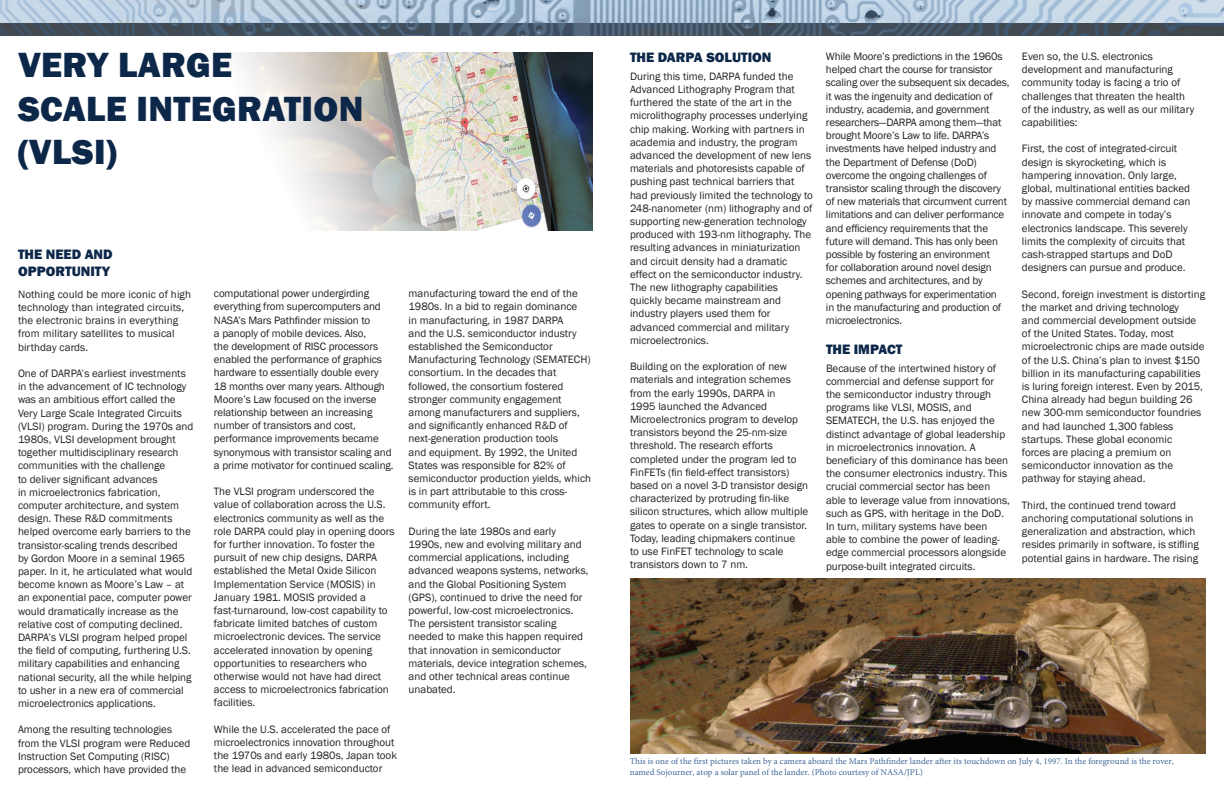
<style>
.page{position:relative;width:1224px;height:792px;background:#fff}
.page>*{position:absolute;margin:0;border:0;box-sizing:border-box;transform-origin:0 0}
.t1{font:800 36px/43.2px "Franklin Gothic";letter-spacing:.01em;color:#0d2749}
.t2{font:800 14px/16.8px "Franklin Gothic";color:#0d2749}
.t3{font:11px/13.2px "Franklin Gothic";color:#231f20}
.t4{font:9px/10.8px "Minion Pro";color:#416899}
</style>
<div class="page">
<img style="left:0;top:0;width:1224px;height:23px">
<img style="left:550px;top:52px;width:43px;height:178px">
<img style="left:630px;top:579px;width:576px;height:175px">
<img style="left:0;top:23px;width:1224px;height:13px">
<img style="left:236px;top:52px;width:314px;height:179px">
<h1 class="t1" style="left:18px;top:44px;width:347px">VERY LARGE<br>SCALE INTEGRATION (VLSI)</h1>
<p class="t2" style="left:18px;top:246px;width:96px">THE NEED AND<br>OPPORTUNITY</p>
<p class="t3" style="left:18px;top:288px;width:175px">Nothing could be more iconic of high technology than integrated circuits, the electronic brains in everything from military satellites to musical birthday cards.</p>
<p class="t3" style="left:18px;top:367px;width:177px">One of DARPA’s earliest investments in the advancement of IC technology was an ambitious effort called the Very Large Scale Integrated Circuits (VLSI) program. During the 1970s and 1980s, VLSI development brought together multidisciplinary research communities with the challenge<br>to deliver significant advances<br>in microelectronics fabrication, computer architecture, and system design. These R&amp;D commitments helped overcome early barriers to the transistor-scaling trends described<br>by Gordon Moore in a seminal 1965 paper. In it, he articulated what would become known as Moore’s Law – at an exponential pace, computer power would dramatically increase as the relative cost of computing declined.<br>DARPA’s VLSI program helped propel the field of computing, furthering U.S. military capabilities and enhancing national security, all the while helping to usher in a new era of commercial microelectronics applications.</p>
<p class="t3" style="left:18px;top:723px;width:174px">Among the resulting technologies from the VLSI program were Reduced Instruction Set Computing (RISC) processors, which have provided the</p>
<p class="t3" style="left:214px;top:287px;width:181px">computational power undergirding everything from supercomputers and NASA’s Mars Pathfinder mission to<br>a panoply of mobile devices. Also,<br>the development of RISC processors enabled the performance of graphics hardware to essentially double every 18 months over many years. Although Moore’s Law focused on the inverse relationship between an increasing number of transistors and cost, performance improvements became synonymous with transistor scaling and a prime motivator for continued scaling.</p>
<p class="t3" style="left:214px;top:485px;width:182px">The VLSI program underscored the value of collaboration across the U.S. electronics community as well as the role DARPA could play in opening doors for further innovation. To foster the pursuit of new chip designs, DARPA established the Metal Oxide Silicon Implementation Service (MOSIS) in January 1981. MOSIS provided a fast-turnaround, low-cost capability to fabricate limited batches of custom microelectronic devices. The service accelerated innovation by opening opportunities to researchers who otherwise would not have had direct access to microelectronics fabrication facilities.</p>
<p class="t3" style="left:214px;top:723px;width:184px">While the U.S. accelerated the pace of microelectronics innovation throughout the 1970s and early 1980s, Japan took the lead in advanced semiconductor</p>
<p class="t3" style="left:409px;top:287px;width:184px">manufacturing toward the end of the 1980s. In a bid to regain dominance<br>in manufacturing, in 1987 DARPA<br>and the U.S. semiconductor industry established the Semiconductor Manufacturing Technology (SEMATECH) consortium. In the decades that followed, the consortium fostered stronger community engagement among manufacturers and suppliers, and significantly enhanced R&amp;D of next-generation production tools<br>and equipment. By 1992, the United States was responsible for 82% of semiconductor production yields, which is in part attributable to this cross&shy;community effort.</p>
<p class="t3" style="left:409px;top:525px;width:182px">During the late 1980s and early 1990s, new and evolving military and commercial applications, including advanced weapons systems, networks, and the Global Positioning System (GPS), continued to drive the need for powerful, low-cost microelectronics.<br>The persistent transistor scaling needed to make this happen required that innovation in semiconductor materials, device integration schemes, and other technical areas continue unabated.</p>
<p class="t2" style="left:630px;top:49px;width:143px">THE DARPA SOLUTION</p>
<p class="t3" style="left:630px;top:70px;width:185px">During this time, DARPA funded the Advanced Lithography Program that furthered the state of the art in the microlithography processes underlying chip making. Working with partners in academia and industry, the program advanced the development of new lens materials and photoresists capable of pushing past technical barriers that had previously limited the technology to 248-nanometer (nm) lithography and of supporting new-generation technology produced with 193-nm lithography. The resulting advances in miniaturization and circuit density had a dramatic effect on the semiconductor industry.<br>The new lithography capabilities<br>quickly became mainstream and industry players used them for advanced commercial and military microelectronics.</p>
<p class="t3" style="left:630px;top:360px;width:180px">Building on the exploration of new materials and integration schemes from the early 1990s, DARPA in<br>1995 launched the Advanced Microelectronics program to develop transistors beyond the 25-nm-size threshold. The research efforts completed under the program led to FinFETs (fin field-effect transistors) based on a novel 3-D transistor design characterized by protruding fin-like silicon structures, which allow multiple gates to operate on a single transistor.<br>Today, leading chipmakers continue<br>to use FinFET technology to scale transistors down to 7 nm.</p>
<p class="t3" style="left:826px;top:50px;width:185px">While Moore’s predictions in the 1960s helped chart the course for transistor scaling over the subsequent six decades, it was the ingenuity and dedication of industry, academia, and government researchers—DARPA among them—that brought Moore’s Law to life. DARPA’s investments have helped industry and the Department of Defense (DoD) overcome the ongoing challenges of transistor scaling through the discovery of new materials that circumvent current limitations and can deliver performance and efficiency requirements that the future will demand. This has only been possible by fostering an environment<br>for collaboration around novel design schemes and architectures, and by opening pathways for experimentation<br>in the manufacturing and production of microelectronics.</p>
<p class="t2" style="left:826px;top:341px;width:78px">THE IMPACT</p>
<p class="t3" style="left:826px;top:362px;width:186px">Because of the intertwined history of commercial and defense support for the semiconductor industry through programs like VLSI, MOSIS, and SEMATECH, the U.S. has enjoyed the distinct advantage of global leadership in microelectronics innovation. A beneficiary of this dominance has been the consumer electronics industry. This crucial commercial sector has been able to leverage value from innovations, such as GPS, with heritage in the DoD.<br>In turn, military systems have been able to combine the power of leading&shy;edge commercial processors alongside purpose-built integrated circuits.</p>
<p class="t3" style="left:1022px;top:50px;width:174px">Even so, the U.S. electronics development and manufacturing community today is facing a trio of challenges that threaten the health of the industry, as well as our military capabilities:</p>
<p class="t3" style="left:1022px;top:142px;width:170px">First, the cost of integrated-circuit design is skyrocketing, which is hampering innovation. Only large, global, multinational entities backed by massive commercial demand can innovate and compete in today’s electronics landscape. This severely limits the complexity of circuits that cash-strapped startups and DoD designers can pursue and produce.</p>
<p class="t3" style="left:1022px;top:287px;width:185px">Second, foreign investment is distorting the market and driving technology<br>and commercial development outside of the United States. Today, most microelectronic chips are made outside of the U.S. China’s plan to invest $150 billion in its manufacturing capabilities is luring foreign interest. Even by 2015, China already had begun building 26 new 300-mm semiconductor foundries and had launched 1,300 fabless startups. These global economic<br>forces are placing a premium on semiconductor innovation as the pathway for staying ahead.</p>
<p class="t3" style="left:1022px;top:499px;width:178px">Third, the continued trend toward anchoring computational solutions in generalization and abstraction, which resides primarily in software, is stifling potential gains in hardware. The rising</p>
<p class="t4" style="left:630px;top:756px;width:546px">This is one of the first pictures taken by a camera aboard the Mars Pathfinder lander after its touchdown on July 4, 1997. In the foreground is the rover, named Sojourner, atop a solar panel of the lander. (Photo courtesy of NASA/JPL)</p>
</div>
